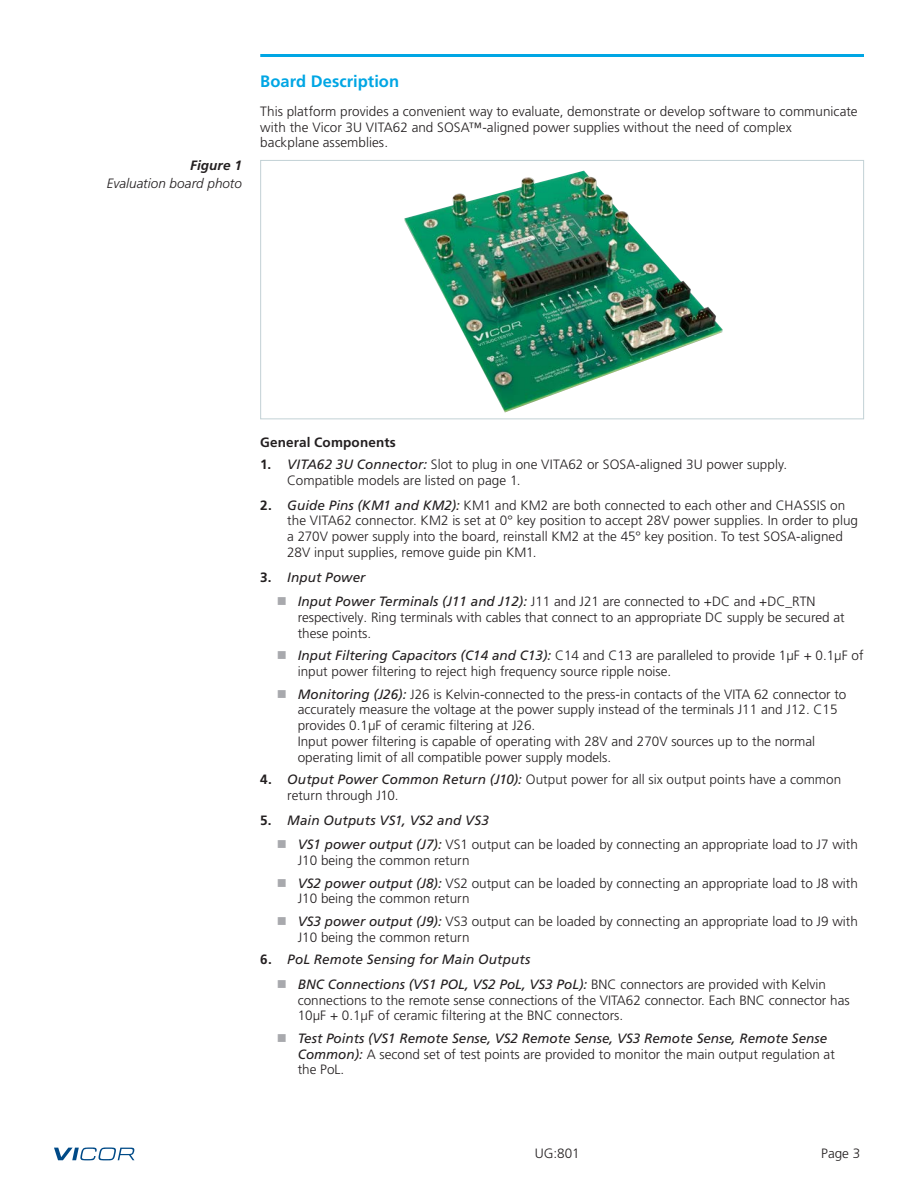
<style>
.page{position:relative;width:918px;height:1188px;background:#fff}
.page>*{position:absolute;margin:0;border:0;box-sizing:border-box;transform-origin:0 0}
.t1{font:700 16.5px "Frutiger LT Pro";color:#00a6e4}
.t2{font:300 13.5px/15.8px "Frutiger LT Pro";color:#231f20}
.t3{font:italic 13.5px/15.8px "Frutiger LT Pro";color:#231f20}
.t4{font:italic 300 13.5px "Frutiger LT Pro";color:#231f20}
.t5{font:700 13.5px "Frutiger LT Pro";letter-spacing:.01em;color:#231f20}
.t6{font:italic 700 13.5px "Frutiger LT Pro";letter-spacing:.01em;color:#231f20}
.s1{font-weight:700}
.s2{font-weight:400;font-style:italic}
.s3{font-weight:700;font-style:normal}
.s4{color:#a8a9ad}
.s5{font-weight:300;font-style:normal}
</style>
<div class="page">
<svg style="left:54px;top:1148px;width:80px;height:12px"></svg>
<hr style="left:260px;top:54px;width:604px;height:3px;background:#00a6e4">
<img style="left:404px;top:171px;width:319px;height:241px">
<div style="left:260px;top:160px;width:604px;height:259px;border:1px solid #c2d1d5"></div>
<p class="t6" style="left:190px;top:158px;width:53px">Figure 1</p>
<p class="t4" style="left:107px;top:176px;width:137px">Evaluation board photo</p>
<p class="t1" style="left:260px;top:71px;width:140px">Board Description</p>
<p class="t2" style="left:260px;top:103px;width:599px">This platform provides a convenient way to evaluate, demonstrate or develop software to communicate with the Vicor 3U VITA62 and SOSA™-aligned power supplies without the need of complex<br>backplane assemblies.</p>
<p class="t5" style="left:260px;top:434px;width:137px">General Components</p>
<p class="t2" style="left:287px;top:457px;width:502px;text-indent:-27px"><span class="s1">1.</span> <span class="s2">VITA62 3U Connector:</span> Slot to plug in one VITA62 or SOSA-aligned 3U power supply.<br>Compatible models are listed on page 1.</p>
<p class="t2" style="left:287px;top:497px;width:572px;text-indent:-27px"><span class="s1">2.</span> <span class="s2">Guide Pins (KM1 and KM2):</span> KM1 and KM2 are both connected to each other and CHASSIS on the VITA62 connector. KM2 is set at 0° key position to accept 28V power supplies. In order to plug a 270V power supply into the board, reinstall KM2 at the 45° key position. To test SOSA‑aligned 28V input supplies, remove guide pin KM1.</p>
<p class="t3" style="left:260px;top:569px;width:107px"><span class="s3">3.</span> Input Power</p>
<p class="t2" style="left:298px;top:594px;width:548px;text-indent:-21px"><span class="s4">■</span> <span class="s2">Input Power Terminals (J11 and J12):</span> J11 and J21 are connected to +DC and +DC_RTN respectively. Ring terminals with cables that connect to an appropriate DC supply be secured at these points.</p>
<p class="t2" style="left:298px;top:648px;width:567px;text-indent:-21px"><span class="s4">■</span> <span class="s2">Input Filtering Capacitors (C14 and C13):</span> C14 and C13 are paralleled to provide 1µF + 0.1µF of input power filtering to reject high frequency source ripple noise.</p>
<p class="t2" style="left:298px;top:686px;width:550px;text-indent:-21px"><span class="s4">■</span> <span class="s2">Monitoring (J26):</span> J26 is Kelvin-connected to the press-in contacts of the VITA 62 connector to accurately measure the voltage at the power supply instead of the terminals J11 and J12. C15 provides 0.1µF of ceramic filtering at J26.<br>Input power filtering is capable of operating with 28V and 270V sources up to the normal operating limit of all compatible power supply models.</p>
<p class="t2" style="left:287px;top:772px;width:556px;text-indent:-27px"><span class="s1">4.</span> <span class="s2">Output Power Common Return (J10):</span> Output power for all six output points have a common return through J10.</p>
<p class="t3" style="left:260px;top:812px;width:230px"><span class="s3">5.</span> Main Outputs VS1, VS2 and VS3</p>
<p class="t2" style="left:298px;top:837px;width:562px;text-indent:-21px"><span class="s4">■</span> <span class="s2">VS1 power output (J7):</span> VS1 output can be loaded by connecting an appropriate load to J7 with<br>J10 being the common return</p>
<p class="t2" style="left:298px;top:875px;width:562px;text-indent:-21px"><span class="s4">■</span> <span class="s2">VS2 power output (J8):</span> VS2 output can be loaded by connecting an appropriate load to J8 with<br>J10 being the common return</p>
<p class="t2" style="left:298px;top:913px;width:562px;text-indent:-21px"><span class="s4">■</span> <span class="s2">VS3 power output (J9):</span> VS3 output can be loaded by connecting an appropriate load to J9 with<br>J10 being the common return</p>
<p class="t3" style="left:260px;top:952px;width:272px"><span class="s3">6.</span> PoL Remote Sensing for Main Outputs</p>
<p class="t2" style="left:298px;top:976px;width:553px;text-indent:-21px"><span class="s4">■</span> <span class="s2">BNC Connections (VS1 POL, VS2 PoL, VS3 PoL):</span> BNC connectors are provided with Kelvin connections to the remote sense connections of the VITA62 connector. Each BNC connector has<br>10µF + 0.1µF of ceramic filtering at the BNC connectors.</p>
<p class="t3" style="left:298px;top:1030px;width:539px;text-indent:-21px"><span class="s4">■</span> Test Points (VS1 Remote Sense, VS2 Remote Sense, VS3 Remote Sense, Remote Sense<br>Common): <span class="s5">A second set of test points are provided to monitor the main output regulation at the PoL.</span></p>
<p class="t2" style="left:535px;top:1145px;width:47px">UG:801</p>
<p class="t2" style="left:821px;top:1145px;width:41px">Page 3</p>
</div>
